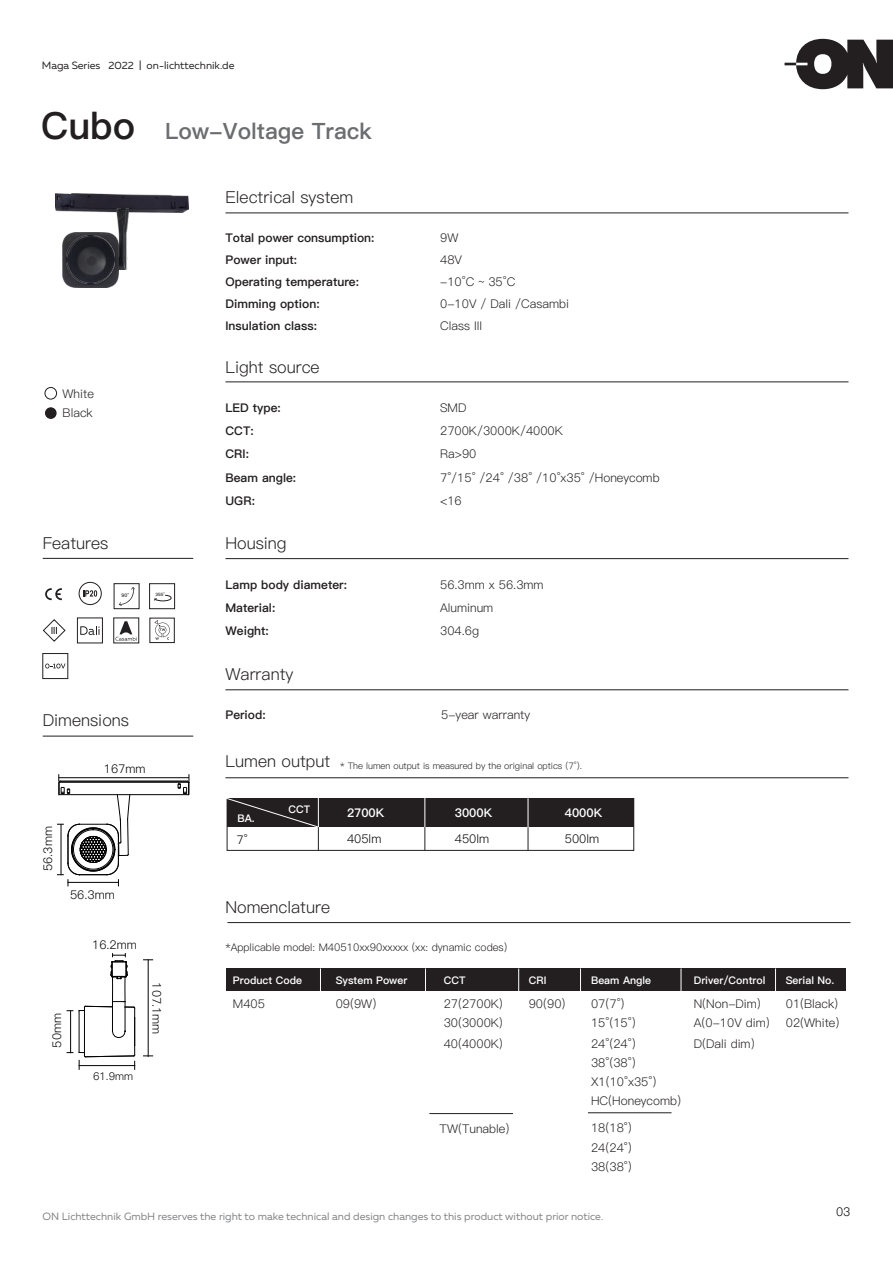
<style>
.page{position:relative;width:893px;height:1263px;background:#fff}
.page>*{position:absolute;margin:0;border:0;box-sizing:border-box;transform-origin:0 0}
.t1{font:37.5px "Ping Fang SC Heavy";color:#231f20}
.t2{font:22.5px "Ping Fang SC Heavy";color:#6c6d70}
.t3{font:16.5px "Ping Fang SC Regular";color:#231f20}
.t4{font:12px/23.4px "Ping Fang SC Regular";color:#231f20}
.t5{font:12px/23.4px "Ping Fang SC Heavy";color:#231f20}
.t6{font:12px "Ping Fang SC Regular";color:#030303}
.t7{font:12px "Ping Fang SC Heavy";color:#fff}
.t8{font:10.65px "Ping Fang SC Regular";color:#030303}
.t9{font:10.5px "Muller";color:#808285}
.t10{font:10.5px "Ping Fang SC Heavy";color:#fff}
.t11{font:10.5px "Ping Fang SC Regular";color:#231f20}
.t12{font:10.5px "Muller";color:#231f20}
.t13{font:9px "Ping Fang SC Regular";color:#231f20}
.t14{font:4.8px "Ping Fang SC Bold";color:#231f20}
.t15{font:4.35px "Ping Fang SC Bold";color:#231f20}
</style>
<div class="page">
<div style="left:226px;top:968px;width:619px;height:23px;background:#231f20"></div>
<hr style="left:225px;top:213px;width:623px;height:1px;background:#231f20">
<hr style="left:225px;top:382px;width:623px;height:1px;background:#231f20">
<hr style="left:225px;top:558px;width:623px;height:1px;background:#231f20">
<svg style="left:320px;top:968px;width:1px;height:23px"></svg>
<svg style="left:425px;top:968px;width:1px;height:23px"></svg>
<svg style="left:518px;top:968px;width:1px;height:23px"></svg>
<svg style="left:580px;top:968px;width:1px;height:23px"></svg>
<svg style="left:681px;top:968px;width:1px;height:23px"></svg>
<svg style="left:775px;top:968px;width:1px;height:23px"></svg>
<hr style="left:225px;top:689px;width:623px;height:1px;background:#231f20">
<hr style="left:225px;top:777px;width:623px;height:1px;background:#231f20">
<hr style="left:227px;top:922px;width:623px;height:1px;background:#231f20">
<hr style="left:43px;top:558px;width:150px;height:1px;background:#231f20">
<hr style="left:43px;top:736px;width:150px;height:1px;background:#231f20">
<svg style="left:785px;top:39px;width:108px;height:50px"></svg>
<img style="left:55px;top:194px;width:133px;height:18px">
<img style="left:117px;top:208px;width:12px;height:61px">
<img style="left:122px;top:209px;width:7px;height:60px">
<img style="left:63px;top:232px;width:55px;height:55px">
<img style="left:67px;top:235px;width:48px;height:48px">
<img style="left:67px;top:237px;width:47px;height:46px">
<hr style="left:148px;top:960px;width:1px;height:96px;background:#030303">
<hr style="left:70px;top:1011px;width:1px;height:41px;background:#030303">
<hr style="left:59px;top:781px;width:130px;height:1px;background:#030303">
<hr style="left:59px;top:782px;width:130px;height:1px;background:#030303">
<hr style="left:59px;top:794px;width:130px;height:1px;background:#030303">
<hr style="left:59px;top:777px;width:130px;height:1px;background:#030303">
<svg style="left:178px;top:774px;width:12px;height:21px"></svg>
<svg style="left:57px;top:774px;width:73px;height:112px"></svg>
<svg style="left:79px;top:953px;width:56px;height:116px"></svg>
<div style="left:227px;top:798px;width:407px;height:29px;background:#231f20"></div>
<div style="left:227px;top:798px;width:407px;height:53px;border:1px solid #231f20"></div>
<svg style="left:425px;top:798px;width:1px;height:52px"></svg>
<svg style="left:528px;top:798px;width:1px;height:52px"></svg>
<svg style="left:226px;top:798px;width:93px;height:52px"></svg>
<div style="left:45px;top:387px;width:12px;height:12px;border:1px solid #231f20;border-radius:50%"></div>
<div style="left:45px;top:407px;width:12px;height:12px;background:#231f20;border-radius:50%"></div>
<svg style="left:45px;top:588px;width:17px;height:12px"></svg>
<svg style="left:83px;top:590px;width:14px;height:7px"></svg>
<div style="left:79px;top:582px;width:23px;height:23px;border:1px solid #231f20;border-radius:50%"></div>
<svg style="left:42px;top:619px;width:24px;height:23px"></svg>
<div style="left:114px;top:583px;width:25px;height:26px;border:1px solid #231f20"></div>
<svg style="left:119px;top:587px;width:16px;height:19px"></svg>
<div style="left:149px;top:583px;width:26px;height:26px;border:1px solid #231f20"></div>
<svg style="left:154px;top:594px;width:18px;height:8px"></svg>
<div style="left:114px;top:618px;width:25px;height:25px;border:1px solid #231f20"></div>
<svg style="left:115px;top:621px;width:22px;height:20px"></svg>
<div style="left:77px;top:618px;width:26px;height:25px;border:1px solid #231f20"></div>
<svg style="left:80px;top:626px;width:20px;height:9px"></svg>
<hr style="left:429px;top:1113px;width:84px;height:1px;background:#231f20">
<hr style="left:588px;top:1112px;width:83px;height:1px;background:#231f20">
<div style="left:150px;top:618px;width:25px;height:25px;border:1px solid #231f20"></div>
<svg style="left:155px;top:620px;width:15px;height:20px"></svg>
<div style="left:43px;top:653px;width:25px;height:26px;border:1px solid #231f20"></div>
<svg style="left:45px;top:663px;width:21px;height:5px"></svg>
<p class="t12" style="left:42px;top:58px;width:194px">Maga Series 2022 | on-lichttechnik.de</p>
<h1 class="t1" style="left:41px;top:103px;width:96px">Cubo</h1>
<p class="t4" style="left:63px;top:383px;width:33px;line-height:19.8px">White<br>Black</p>
<h3 class="t3" style="left:43px;top:533px;width:67px">Features</h3>
<h2 class="t2" style="left:165px;top:117px;width:208px">Low-Voltage Track</h2>
<h3 class="t3" style="left:225px;top:188px;width:129px">Electrical system</h3>
<p class="t5" style="left:225px;top:227px;width:151px;line-height:21.9px">Total power consumption:<br>Power input:<br>Operating temperature:<br>Dimming option:<br>Insulation class:</p>
<h3 class="t3" style="left:225px;top:357px;width:96px">Light source</h3>
<p class="t5" style="left:225px;top:396px;width:72px">LED type:<br>CCT:<br>CRI:<br>Beam angle:<br>UGR:</p>
<h3 class="t3" style="left:225px;top:533px;width:63px">Housing</h3>
<p class="t4" style="left:440px;top:227px;width:130px;line-height:21.9px">9W<br>48V<br>-10°C ~ 35°C<br>0-10V / Dali /Casambi<br>Class III</p>
<p class="t4" style="left:440px;top:396px;width:221px">SMD<br>2700K/3000K/4000K<br>Ra&gt;90<br>7°/15° /24° /38° /10°x35° /Honeycomb &lt;16</p>
<p class="t14" style="left:122px;top:592px;width:9px">90°</p>
<p class="t15" style="left:156px;top:592px;width:11px">355°</p>
<h3 class="t3" style="left:43px;top:711px;width:88px">Dimensions</h3>
<p class="t6" style="left:104px;top:762px;width:43px">167mm</p>
<p class="t6" style="left:41px;top:871px;width:46px;rotate:-90deg">56.3mm</p>
<p class="t6" style="left:70px;top:887px;width:46px">56.3mm</p>
<p class="t6" style="left:50px;top:1047px;width:36px;rotate:-90deg">50mm</p>
<p class="t6" style="left:92px;top:937px;width:46px">16.2mm</p>
<p class="t8" style="left:93px;top:1070px;width:41px">61.9mm</p>
<p class="t6" style="left:164px;top:982px;width:54px;rotate:90deg">107.1mm</p>
<p class="t5" style="left:225px;top:573px;width:123px">Lamp body diameter:<br>Material:<br>Weight:</p>
<p class="t4" style="left:440px;top:573px;width:105px">56.3mm x 56.3mm<br>Aluminum<br>304.6g</p>
<h3 class="t3" style="left:225px;top:664px;width:69px">Warranty</h3>
<p class="t5" style="left:225px;top:703px;width:42px">Period:</p>
<p class="t4" style="left:441px;top:703px;width:91px">5-year warranty</p>
<h3 class="t3" style="left:225px;top:752px;width:106px">Lumen output</h3>
<p class="t13" style="left:340px;top:761px;width:243px">* The lumen output is measured by the original optics (7°).</p>
<p class="t10" style="left:289px;top:803px;width:23px">CCT</p>
<p class="t7" style="left:347px;top:805px;width:39px">2700K</p>
<p class="t7" style="left:455px;top:805px;width:39px">3000K</p>
<p class="t6" style="left:347px;top:831px;width:36px">405lm</p>
<p class="t6" style="left:455px;top:831px;width:36px">450lm</p>
<p class="t7" style="left:565px;top:805px;width:39px">4000K</p>
<p class="t10" style="left:237px;top:812px;width:19px">BA.</p>
<p class="t6" style="left:237px;top:832px;width:13px">7°</p>
<p class="t6" style="left:565px;top:831px;width:36px">500lm</p>
<h3 class="t3" style="left:225px;top:897px;width:106px">Nomenclature</h3>
<p class="t11" style="left:225px;top:941px;width:283px">*Applicable model: M40510xx90xxxxx (xx: dynamic codes)</p>
<p class="t10" style="left:233px;top:974px;width:70px">Product Code</p>
<p class="t4" style="left:233px;top:992px;width:34px">M405</p>
<p class="t10" style="left:336px;top:974px;width:73px">System Power</p>
<p class="t4" style="left:336px;top:992px;width:42px">09(9W)</p>
<p class="t10" style="left:444px;top:974px;width:23px">CCT</p>
<p class="t10" style="left:529px;top:974px;width:19px">CRI</p>
<p class="t4" style="left:529px;top:992px;width:38px">90(90)</p>
<p class="t4" style="left:444px;top:994px;width:61px;line-height:19px">27(2700K)<br>30(3000K)</p>
<p class="t4" style="left:444px;top:1032px;width:61px">40(4000K)</p>
<p class="t4" style="left:440px;top:1117px;width:71px">TW(Tunable)</p>
<p class="t10" style="left:591px;top:974px;width:62px">Beam Angle</p>
<p class="t10" style="left:694px;top:974px;width:73px">Driver/Control</p>
<p class="t10" style="left:786px;top:974px;width:50px">Serial No.</p>
<p class="t4" style="left:786px;top:994px;width:55px;line-height:19px">01(Black)<br>02(White)</p>
<p class="t4" style="left:591px;top:992px;width:35px">07(7°)</p>
<p class="t4" style="left:591px;top:1034px;width:91px;line-height:19.2px">24°(24°)<br>38°(38°)<br>X1(10°x35°)<br>HC(Honeycomb)</p>
<p class="t4" style="left:694px;top:994px;width:78px;line-height:19px">N(Non-Dim)<br>A(0-10V dim)</p>
<p class="t4" style="left:694px;top:1032px;width:62px">D(Dali dim)</p>
<p class="t4" style="left:591px;top:1011px;width:46px">15°(15°)</p>
<p class="t4" style="left:591px;top:1118px;width:42px;line-height:19.4px">18(18°)<br>24(24°)</p>
<p class="t4" style="left:591px;top:1155px;width:42px">38(38°)</p>
<p class="t9" style="left:43px;top:1210px;width:562px">ON Lichttechnik GmbH reserves the right to make technical and design changes to this product without prior notice.</p>
<p class="t6" style="left:836px;top:1204px;width:16px">03</p>
</div>
